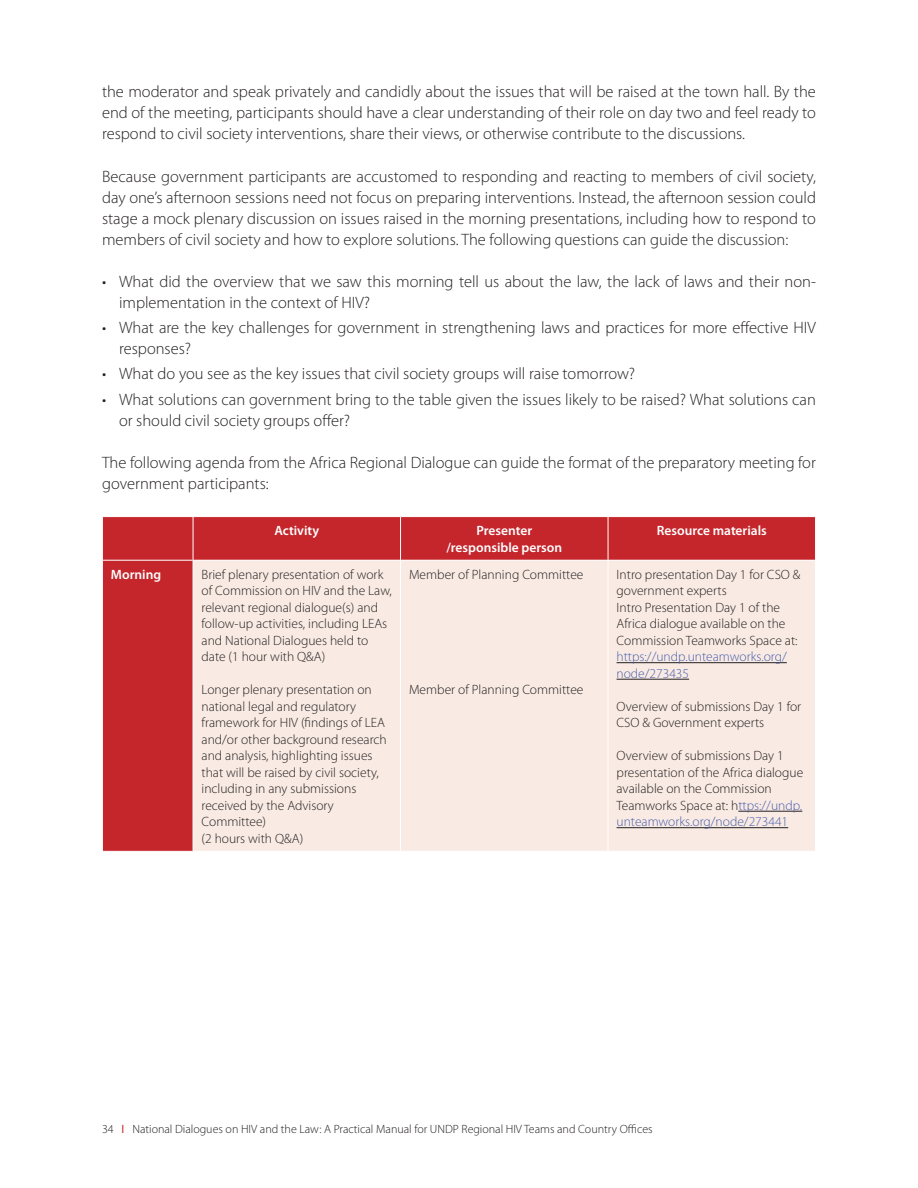
<style>
.page{position:relative;width:918px;height:1188px;background:#fff}
.page>*{position:absolute;margin:0;border:0;box-sizing:border-box;transform-origin:0 0}
.t1{font:300 16.5px/21px "Myriad Pro";color:#231f20}
.t2{font:300 13.5px/16.5px "Myriad Pro";color:#231f20}
.t3{font:600 13.5px/16.5px "Myriad Pro";color:#fff;text-align:center}
.t4{font:300 13.5px/16.5px "Myriad Pro";color:#495fab}
.t5{font:300 12px "Myriad Pro";color:#231f20}
.s1{color:#495fab}
.s2{font-weight:400;color:#c4262c}
</style>
<div class="page">
<div style="left:103px;top:517px;width:712px;height:334px;background:#c4262c"></div>
<div style="left:194px;top:561px;width:621px;height:290px;background:#f9ebe4"></div>
<hr style="left:193px;top:517px;width:1px;height:43px;background:#fff">
<hr style="left:400px;top:517px;width:1px;height:43px;background:#fff">
<hr style="left:608px;top:517px;width:1px;height:43px;background:#fff">
<hr style="left:102px;top:560px;width:91px;height:1px;background:#fff">
<hr style="left:193px;top:561px;width:1px;height:290px;background:#fff">
<hr style="left:193px;top:560px;width:208px;height:1px;background:#fff">
<hr style="left:401px;top:560px;width:207px;height:1px;background:#fff">
<hr style="left:608px;top:560px;width:208px;height:1px;background:#fff">
<hr style="left:400px;top:561px;width:1px;height:290px;background:#fff">
<hr style="left:608px;top:561px;width:1px;height:290px;background:#fff">
<hr style="left:617px;top:662px;width:170px;height:1px;background:#231f20">
<hr style="left:617px;top:679px;width:72px;height:1px;background:#231f20">
<hr style="left:738px;top:811px;width:64px;height:1px;background:#231f20">
<hr style="left:617px;top:827px;width:171px;height:1px;background:#231f20">
<p class="t1" style="left:102px;top:82px;width:716px;text-align:justify">the moderator and speak privately and candidly about the issues that will be raised at the town hall. By the end of the meeting, participants should have a clear understanding of their role on day two and feel ready to respond to civil society interventions, share their views, or otherwise contribute to the discussions.</p>
<p class="t1" style="left:102px;top:166px;width:715px;text-align:justify">Because government participants are accustomed to responding and reacting to members of civil society, day one’s afternoon sessions need not focus on preparing interventions. Instead, the afternoon session could stage a mock plenary discussion on issues raised in the morning presentations, including how to respond to members of civil society and how to explore solutions. The following questions can guide the discussion:</p>
<p class="t1" style="left:119px;top:271px;width:698px;text-indent:-17px">• What did the overview that we saw this morning tell us about the law, the lack of laws and their non&shy;implementation in the context of HIV?</p>
<p class="t1" style="left:119px;top:317px;width:698px;text-indent:-17px">• What are the key challenges for government in strengthening laws and practices for more effective HIV responses?</p>
<p class="t1" style="left:102px;top:364px;width:535px">• What do you see as the key issues that civil society groups will raise tomorrow?</p>
<p class="t1" style="left:119px;top:389px;width:698px;text-indent:-17px">• What solutions can government bring to the table given the issues likely to be raised? What solutions can or should civil society groups offer?</p>
<p class="t1" style="left:102px;top:452px;width:715px">The following agenda from the Africa Regional Dialogue can guide the format of the preparatory meeting for government participants:</p>
<p class="t3" style="left:274px;top:522px;width:46px">Activity</p>
<p class="t3" style="left:446px;top:522px;width:117px">Presenter /responsible person</p>
<p class="t3" style="left:657px;top:522px;width:112px">Resource materials</p>
<p class="t3" style="left:111px;top:566px;width:52px">Morning</p>
<p class="t2" style="left:202px;top:566px;width:192px">Brief plenary presentation of work of Commission on HIV and the Law, relevant regional dialogue(s) and follow-up activities, including LEAs and National Dialogues held to date (1 hour with Q&amp;A)</p>
<p class="t2" style="left:202px;top:682px;width:187px">Longer plenary presentation on national legal and regulatory framework for HIV (findings of LEA and/or other background research and analysis, highlighting issues that will be raised by civil society, including in any submissions received by the Advisory<br>Committee)<br>(2 hours with Q&amp;A)</p>
<p class="t2" style="left:409px;top:566px;width:176px">Member of Planning Committee</p>
<p class="t2" style="left:617px;top:566px;width:185px">Intro presentation Day 1 for CSO &amp; government experts<br>Intro Presentation Day 1 of the<br>Africa dialogue available on the<br>Commission Teamworks Space at:</p>
<p class="t4" style="left:617px;top:649px;width:172px">https://undp.unteamworks.org/ node/273435</p>
<p class="t2" style="left:617px;top:698px;width:186px">Overview of submissions Day 1 for<br>CSO &amp; Government experts</p>
<p class="t2" style="left:617px;top:748px;width:188px">Overview of submissions Day 1 presentation of the Africa dialogue available on the Commission<br>Teamworks Space at: h<span class="s1">ttps://undp. unteamworks.org/node/273441</span></p>
<p class="t2" style="left:409px;top:682px;width:176px">Member of Planning Committee</p>
<p class="t5" style="left:102px;top:1123px;width:552px">34 <span class="s2">I</span> National Dialogues on HIV and the Law: A Practical Manual for UNDP Regional HIV Teams and Country Offices</p>
</div>
